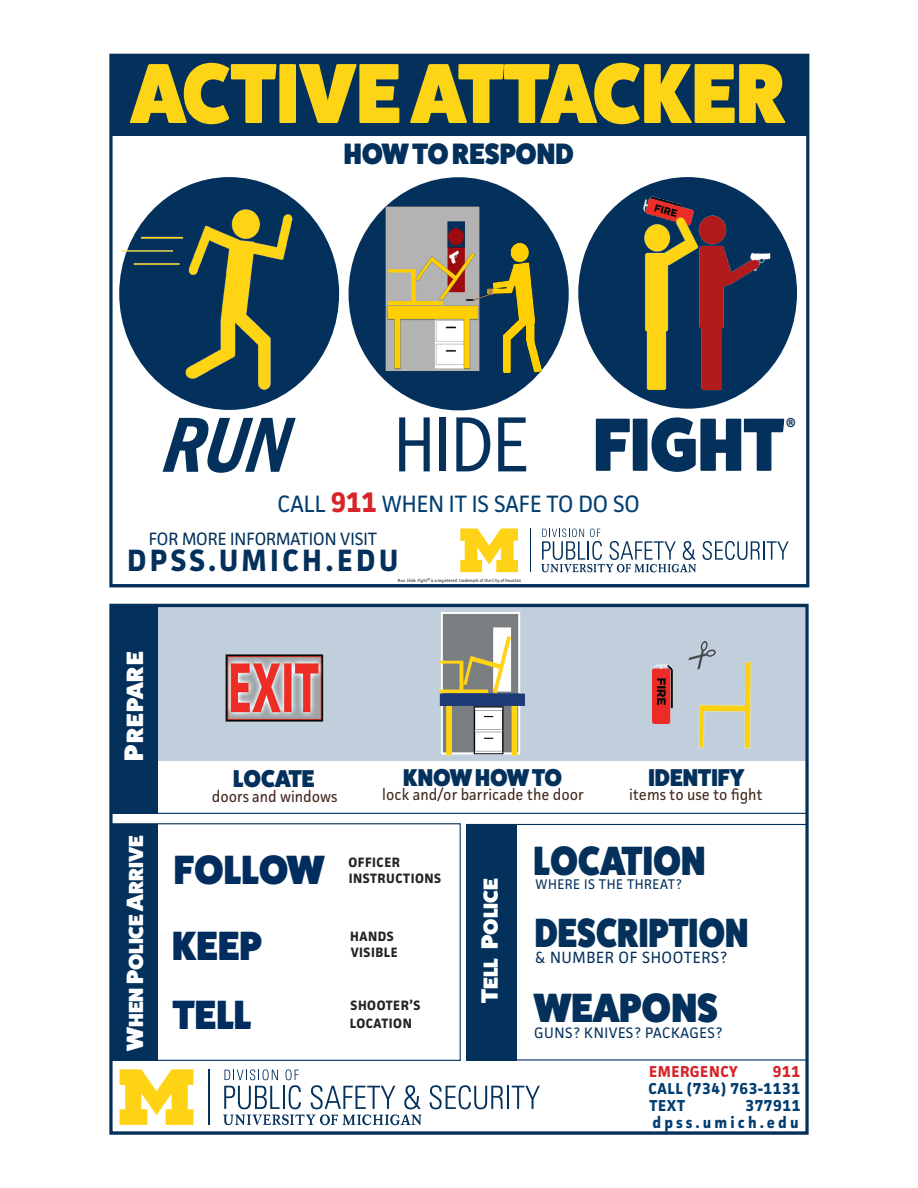
<style>
.page{position:relative;width:918px;height:1188px;background:#fff}
.page>*{position:absolute;margin:0;border:0;box-sizing:border-box;transform-origin:0 0}
.t1{font:800 85.35px "Fat Frank";color:#fed416;scale:.94 1}
.t2{font:800 75.6px "Fat Frank";color:#04315c;scale:.94 1}
.t3{font:800 40.95px/75px "Fat Frank";color:#04315c;scale:.86 1}
.t4{font:800 40.95px/69.6px "Fat Frank";color:#002d5e;scale:.95 1}
.t5{font:800 40.95px "Fat Frank";color:#04315c;scale:.9 1}
.t6{font:700 30.9px "Facit";letter-spacing:.115em;color:#04315c;scale:.94 1}
.t7{font:800 29.55px "Fat Frank";color:#04315c;scale:.94 1}
.t8{font:800 24.45px "Fat Frank";color:#04315c;scale:.95 1}
.t9{font:23.7px "Facit";color:#013d70;scale:.94 1}
.t10{font:800 23.7px "Fat Frank";letter-spacing:.035em;color:#fff;scale:1.05 1}
.t11{font:800 20.4px "Fat Frank";color:#fff;scale:1.04 1}
.t12{font:800 20.4px "Fat Frank";color:#fff;scale:1.05 1}
.t13{font:19.35px "Facit";color:#04315c;scale:.94 1}
.t14{font:17.85px "Facit";color:#04315c;scale:.94 1}
.t15{font:16.35px "Facit";letter-spacing:.04em;color:#04315c;scale:.95 1}
.t16{font:15.9px "Facit";color:#432b20;scale:.95 1}
.t17{font:700 15.9px "Facit";letter-spacing:.04em;color:#013d70;scale:.95 1}
.t18{font:700 15.9px "Facit";letter-spacing:.21em;color:#013d70;scale:.95 1}
.t19{font:700 15.9px "Facit";letter-spacing:.04em;color:#d52528;scale:.95 1}
.t20{font:15.15px "Facit";letter-spacing:.04em;color:#04315c;scale:.95 1}
.t21{font:14.1px "Facit";letter-spacing:.04em;color:#04315c;scale:.95 1}
.t22{font:700 13.65px/15.8px "Facit";letter-spacing:.04em;color:#232427;scale:.95 1}
.t23{font:4.5px "Facit";color:#232427;scale:.94 1}
.s1{font-family:"Franklin Gothic URW Con Dem Ita";font-weight:400;font-style:italic;font-size:80.85px}
.s2{font-family:"Franklin Gothic URW Con Boo";font-weight:400;font-size:81px}
.s3{font-weight:700;font-size:28.35px;color:#d52528}
.s4{font-size:27px}
.s5{font-size:23.7px}
</style>
<div class="page">
<div style="left:157px;top:606px;width:650px;height:155px;background:#c0cfdb"></div>
<div style="left:111px;top:823px;width:350px;height:238px;border:1px solid #04315c"></div>
<div style="left:112px;top:824px;width:46px;height:236px;background:#04315c"></div>
<div style="left:466px;top:824px;width:50px;height:236px;background:#04315c"></div>
<div style="left:111px;top:605px;width:47px;height:208px;background:#04315c"></div>
<div style="left:466px;top:824px;width:342px;height:237px;border:1px solid #04315c"></div>
<hr style="left:208px;top:1069px;width:1px;height:56px;background:#04315c">
<svg style="left:120px;top:1069px;width:73px;height:56px"></svg>
<svg style="left:223px;top:1069px;width:199px;height:56px"></svg>
<svg style="left:430px;top:1085px;width:73px;height:24px"></svg>
<hr style="left:507px;top:1086px;width:2px;height:23px;background:#04315c">
<svg style="left:512px;top:1086px;width:28px;height:23px"></svg>
<img style="left:225px;top:654px;width:99px;height:68px">
<svg style="left:700px;top:641px;width:16px;height:13px"></svg>
<img style="left:698px;top:654px;width:53px;height:95px">
<img style="left:651px;top:647px;width:52px;height:84px">
<img style="left:439px;top:612px;width:86px;height:144px">
<div style="left:109px;top:604px;width:700px;height:531px;border:3px solid #04315c"></div>
<div style="left:111px;top:55px;width:697px;height:81px;background:#04315c"></div>
<div style="left:119px;top:177px;width:220px;height:233px;background:#04315c;border-radius:50%"></div>
<div style="left:578px;top:177px;width:219px;height:232px;background:#04315c;border-radius:50%"></div>
<hr style="left:530px;top:528px;width:1px;height:44px;background:#04315c">
<svg style="left:460px;top:528px;width:58px;height:44px"></svg>
<svg style="left:541px;top:529px;width:155px;height:43px"></svg>
<svg style="left:702px;top:541px;width:87px;height:19px"></svg>
<img style="left:643px;top:195px;width:130px;height:198px">
<img style="left:119px;top:177px;width:195px;height:233px">
<img style="left:348px;top:177px;width:221px;height:234px">
<div style="left:109px;top:54px;width:700px;height:533px;border:3px solid #04315c"></div>
<h1 class="t1" style="left:131px;top:46px;width:697px">ACTIVE ATTACKER</h1>
<h3 class="t7" style="left:344px;top:138px;width:246px">HOW TO RESPOND</h3>
<h2 class="t2" style="left:161px;top:402px;width:664px"><span class="s1">RUN</span> <span class="s2">HIDE</span> FIGHT</h2>
<h3 class="t9" style="left:277px;top:489px;width:387px">CALL <span class="s3">911</span> WHEN IT IS SAFE TO DO SO</h3>
<p class="t14" style="left:149px;top:528px;width:245px">FOR MORE INFORMATION VISIT</p>
<h3 class="t6" style="left:127px;top:541px;width:290px">DPSS.UMICH.EDU</h3>
<p class="t13" style="left:786px;top:415px;width:13px">®</p>
<h3 class="t10" style="left:122px;top:761px;width:105px;rotate:-90deg"><span class="s4">P</span>REPARE</h3>
<p class="t11" style="left:125px;top:1051px;width:209px;rotate:-90deg"><span class="s5">W</span>HEN<span class="s5">P</span>OLICE<span class="s5">A</span>RRIVE</p>
<p class="t23" style="left:398px;top:578px;width:133px">Run. Hide. Fight® is a registered trademark of the City of Houston</p>
<h3 class="t8" style="left:403px;top:764px;width:169px">KNOW HOW TO</h3>
<h3 class="t8" style="left:648px;top:764px;width:103px">IDENTIFY</h3>
<h3 class="t8" style="left:233px;top:765px;width:87px">LOCATE</h3>
<p class="t16" style="left:212px;top:787px;width:134px">doors and windows</p>
<p class="t16" style="left:382px;top:784px;width:214px">lock and/or barricade the door</p>
<p class="t16" style="left:629px;top:784px;width:142px">items to use to fight</p>
<h3 class="t4" style="left:174px;top:836px;width:160px">FOLLOW</h3>
<p class="t22" style="left:349px;top:854px;width:56px">OFFICER</p>
<p class="t22" style="left:349px;top:871px;width:99px">INSTRUCTIONS</p>
<h3 class="t4" style="left:172px;top:911px;width:96px">KEEP<br>TELL</h3>
<p class="t22" style="left:350px;top:928px;width:51px">HANDS<br>VISIBLE</p>
<p class="t22" style="left:350px;top:997px;width:76px;line-height:17.2px">SHOOTER’S<br>LOCATION</p>
<h3 class="t5" style="left:534px;top:838px;width:192px">LOCATION</h3>
<p class="t12" style="left:479px;top:1003px;width:121px;rotate:-90deg"><span class="s5">T</span>ELL <span class="s5">P</span>OLICE</p>
<p class="t21" style="left:536px;top:875px;width:156px">WHERE IS THE THREAT?</p>
<h3 class="t3" style="left:534px;top:896px;width:251px">DESCRIPTION<br>WEAPONS</h3>
<p class="t15" style="left:535px;top:947px;width:204px">&amp; NUMBER OF SHOOTERS?</p>
<p class="t20" style="left:534px;top:1024px;width:200px">GUNS? KNIVES? PACKAGES?</p>
<p class="t19" style="left:649px;top:1061px;width:95px">EMERGENCY</p>
<p class="t19" style="left:773px;top:1061px;width:30px">911</p>
<p class="t17" style="left:650px;top:1096px;width:39px">TEXT</p>
<p class="t17" style="left:745px;top:1096px;width:60px">377911</p>
<p class="t17" style="left:648px;top:1078px;width:161px">CALL (734) 763-1131</p>
<p class="t18" style="left:652px;top:1113px;width:155px">dpss.umich.edu</p>
</div>
